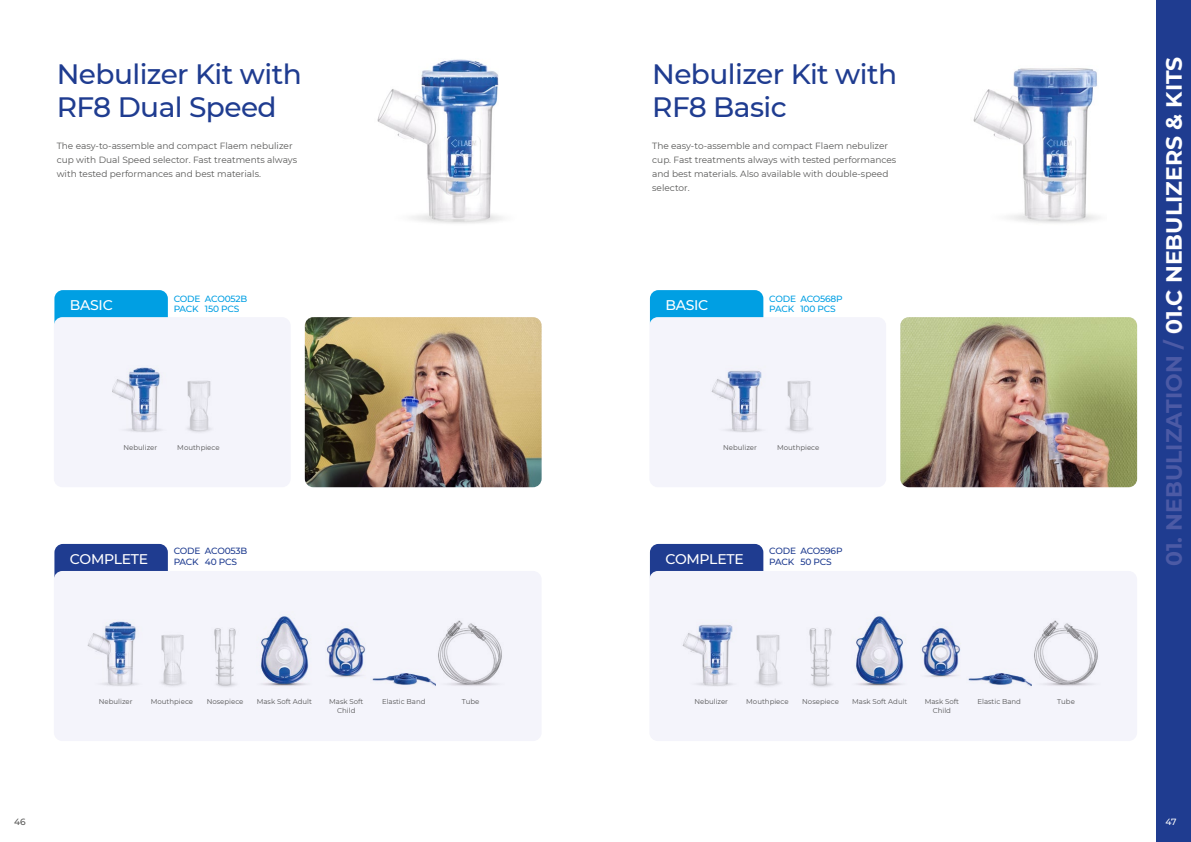
<style>
.page{position:relative;width:1191px;height:842px;background:#fff}
.page>*{position:absolute;margin:0;border:0;box-sizing:border-box;transform-origin:0 0}
.t1{font:500 28px/33.6px "Montserrat";letter-spacing:-.02em;color:#1f3c90}
.t2{font:700 22px "Montserrat";color:#4c5aa5}
.t3{font:500 14px "Montserrat";letter-spacing:-.02em;color:#fff}
.t4{font:9px/14px "Montserrat";color:#575756}
.t5{font:500 9px/10.8px "Montserrat";letter-spacing:-.02em;color:#009fe3}
.t6{font:500 9px "Montserrat";letter-spacing:-.02em;color:#1f3c90}
.t7{font:500 9px "Montserrat";color:#575756}
.t8{font:500 9px "Montserrat";color:#fff}
.t9{font:7px/8.4px "Montserrat";color:#575756;text-align:center}
.s1{color:#41529f}
.s2{color:#fff}
</style>
<div class="page">
<div style="left:1157px;top:0;width:34px;height:842px;background:#1f3c90"></div>
<img style="left:973px;top:68px;width:126px;height:155px">
<div style="left:650px;top:544px;width:113px;height:42px;background:#1f3c90;border-radius:9px"></div>
<div style="left:649px;top:571px;width:488px;height:170px;background:#f4f4fb;border-radius:9px"></div>
<img style="left:682px;top:624px;width:51px;height:62px">
<img style="left:756px;top:635px;width:24px;height:51px">
<img style="left:809px;top:628px;width:23px;height:59px">
<img style="left:856px;top:616px;width:48px;height:70px">
<img style="left:921px;top:628px;width:40px;height:49px">
<img style="left:968px;top:673px;width:64px;height:14px">
<img style="left:1034px;top:620px;width:64px;height:66px">
<div style="left:650px;top:290px;width:113px;height:43px;background:#009fe3;border-radius:9px"></div>
<div style="left:649px;top:317px;width:237px;height:170px;background:#f4f4fb;border-radius:9px"></div>
<img style="left:711px;top:370px;width:51px;height:62px">
<img style="left:787px;top:381px;width:24px;height:51px">
<img style="left:377px;top:59px;width:126px;height:165px">
<div style="left:54px;top:290px;width:114px;height:43px;background:#009fe3;border-radius:9px"></div>
<div style="left:54px;top:317px;width:237px;height:170px;background:#f4f4fb;border-radius:9px"></div>
<img style="left:305px;top:317px;width:236px;height:170px">
<img style="left:900px;top:317px;width:237px;height:170px">
<img style="left:112px;top:367px;width:49px;height:65px">
<img style="left:187px;top:381px;width:24px;height:51px">
<div style="left:54px;top:544px;width:114px;height:42px;background:#1f3c90;border-radius:9px"></div>
<div style="left:54px;top:571px;width:487px;height:170px;background:#f4f4fb;border-radius:9px"></div>
<img style="left:87px;top:621px;width:50px;height:65px">
<img style="left:161px;top:635px;width:23px;height:51px">
<img style="left:214px;top:628px;width:22px;height:59px">
<img style="left:261px;top:616px;width:48px;height:70px">
<img style="left:326px;top:628px;width:40px;height:49px">
<img style="left:372px;top:673px;width:64px;height:13px">
<img style="left:438px;top:620px;width:64px;height:66px">
<h1 class="t1" style="left:57px;top:56px;width:246px">Nebulizer Kit with<br>RF8 Dual Speed</h1>
<p class="t4" style="left:57px;top:138px;width:242px">The easy-to-assemble and compact Flaem nebulizer cup with Dual Speed selector. Fast treatments always with tested performances and best materials.</p>
<h3 class="t3" style="left:70px;top:295px;width:44px">BASIC</h3>
<p class="t5" style="left:174px;top:293px;width:75px">CODE ACO052B<br>PACK 150 PCS</p>
<p class="t9" style="left:123px;top:443px;width:35px">Nebulizer</p>
<p class="t9" style="left:177px;top:443px;width:44px">Mouthpiece</p>
<p class="t6" style="left:174px;top:544px;width:75px">CODE ACO053B</p>
<h3 class="t3" style="left:70px;top:549px;width:80px">COMPLETE</h3>
<p class="t6" style="left:174px;top:555px;width:65px">PACK 40 PCS</p>
<h1 class="t1" style="left:652px;top:56px;width:246px">Nebulizer Kit with<br>RF8 Basic</h1>
<p class="t4" style="left:652px;top:138px;width:246px">The easy-to-assemble and compact Flaem nebulizer cup. Fast treatments always with tested performances and best materials. Also available with double-speed selector.</p>
<h3 class="t3" style="left:665px;top:295px;width:44px">BASIC</h3>
<p class="t5" style="left:769px;top:293px;width:75px">CODE ACO568P<br>PACK 100 PCS</p>
<p class="t9" style="left:723px;top:443px;width:35px">Nebulizer</p>
<p class="t9" style="left:777px;top:443px;width:44px">Mouthpiece</p>
<p class="t6" style="left:769px;top:544px;width:75px">CODE ACO596P</p>
<h3 class="t3" style="left:665px;top:549px;width:80px">COMPLETE</h3>
<p class="t6" style="left:769px;top:555px;width:64px">PACK 50 PCS</p>
<h2 class="t2" style="left:1158px;top:566px;width:511px;rotate:-90deg">01. NEBULIZATION / <span class="s1">01.C</span> <span class="s2">NEBULIZERS &amp; KITS</span></h2>
<p class="t9" style="left:99px;top:697px;width:35px">Nebulizer</p>
<p class="t9" style="left:151px;top:697px;width:44px">Mouthpiece</p>
<p class="t9" style="left:207px;top:697px;width:38px">Nosepiece</p>
<p class="t9" style="left:257px;top:697px;width:57px">Mask Soft Adult</p>
<p class="t9" style="left:329px;top:697px;width:36px">Mask Soft<br>Child</p>
<p class="t9" style="left:382px;top:697px;width:45px">Elastic Band</p>
<p class="t9" style="left:462px;top:697px;width:19px">Tube</p>
<p class="t9" style="left:694px;top:697px;width:35px">Nebulizer</p>
<p class="t9" style="left:746px;top:697px;width:44px">Mouthpiece</p>
<p class="t9" style="left:802px;top:697px;width:38px">Nosepiece</p>
<p class="t9" style="left:852px;top:697px;width:57px">Mask Soft Adult</p>
<p class="t9" style="left:924px;top:697px;width:36px">Mask Soft<br>Child</p>
<p class="t9" style="left:977px;top:697px;width:45px">Elastic Band</p>
<p class="t9" style="left:1057px;top:697px;width:19px">Tube</p>
<p class="t7" style="left:14px;top:815px;width:13px">46</p>
<p class="t8" style="left:1165px;top:815px;width:12px">47</p>
</div>
